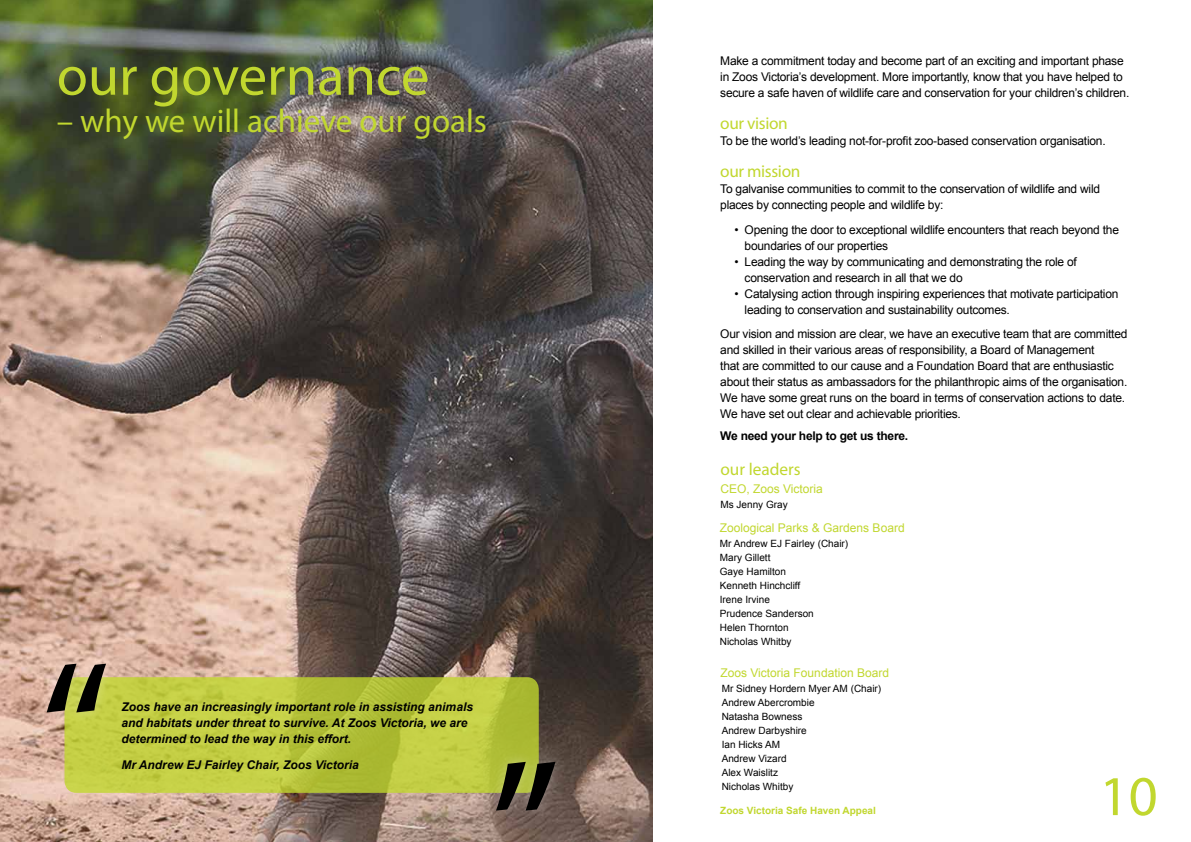
<style>
.page{position:relative;width:1191px;height:842px;background:#fff}
.page>*{position:absolute;margin:0;border:0;box-sizing:border-box;transform-origin:0 0}
.t1{font:200px "Myriad Pro";color:#000}
.t2{font:56.6px "Myriad Pro";color:#c1d72f}
.t3{font:33px "Myriad Pro";color:#c1d72f}
.t4{font:17.3px "Myriad Pro";letter-spacing:-.02em;color:#c1d72f}
.t5{font:17.3px "Myriad Pro";color:#c1d72f}
.t6{font:12px/16px "Arial";letter-spacing:-.02em;color:#000}
.t7{font:italic 700 12px/16px "Arial";color:#000}
.t8{font:12px "Arial";color:#c1d72f}
.t9{font:700 12px "Arial";letter-spacing:-.02em;color:#000}
.t10{font:10px/14px "Arial";color:#000}
.t11{font:700 10px "Arial";color:#c1d72f}
</style>
<div class="page">
<img style="left:0;top:0;width:652px;height:842px">
<svg style="left:64px;top:677px;width:475px;height:116px;background:#bcc840"></svg>
<div style="left:36px;top:653px;width:80px;height:71px;background:#fff;opacity:.33"></div>
<div style="left:486px;top:750px;width:80px;height:71px;background:#fff;opacity:.33"></div>
<h2 class="t2" style="left:57px;top:41px;width:374px">our governance</h2>
<h3 class="t3" style="left:57px;top:100px;width:432px">– why we will achieve our goals</h3>
<h1 class="t1" style="left:40px;top:612px;width:72px">“</h1>
<p class="t7" style="left:121px;top:699px;width:353px">Zoos have an increasingly important role in assisting animals and habitats under threat to survive. At Zoos Victoria, we are determined to lead the way in this effort.</p>
<p class="t7" style="left:121px;top:757px;width:239px">Mr Andrew EJ Fairley Chair, Zoos Victoria</p>
<h1 class="t1" style="left:562px;top:863px;width:72px;rotate:-180deg">“</h1>
<p class="t6" style="left:720px;top:53px;width:410px">Make a commitment today and become part of an exciting and important phase in Zoos Victoria’s development. More importantly, know that you have helped to secure a safe haven of wildlife care and conservation for your children’s children.</p>
<h3 class="t4" style="left:720px;top:113px;width:69px">our vision</h3>
<p class="t6" style="left:720px;top:133px;width:387px">To be the world’s leading not-for-profit zoo-based conservation organisation.</p>
<h3 class="t4" style="left:720px;top:161px;width:82px">our mission</h3>
<p class="t6" style="left:720px;top:181px;width:381px">To galvanise communities to commit to the conservation of wildlife and wild places by connecting people and wildlife by:</p>
<p class="t6" style="left:744px;top:222px;width:376px;text-indent:-10px">• Opening the door to exceptional wildlife encounters that reach beyond the boundaries of our properties</p>
<p class="t6" style="left:744px;top:254px;width:334px;text-indent:-10px">• Leading the way by communicating and demonstrating the role of conservation and research in all that we do</p>
<p class="t6" style="left:744px;top:286px;width:375px;text-indent:-10px">• Catalysing action through inspiring experiences that motivate participation leading to conservation and sustainability outcomes.</p>
<p class="t6" style="left:720px;top:326px;width:409px">Our vision and mission are clear, we have an executive team that are committed and skilled in their various areas of responsibility, a Board of Management<br>that are committed to our cause and a Foundation Board that are enthusiastic about their status as ambassadors for the philanthropic aims of the organisation.<br>We have some great runs on the board in terms of conservation actions to date.<br>We have set out clear and achievable priorities.</p>
<p class="t9" style="left:720px;top:428px;width:189px">We need your help to get us there.</p>
<h3 class="t5" style="left:720px;top:458px;width:82px">our leaders</h3>
<p class="t8" style="left:720px;top:481px;width:104px">CEO, Zoos Victoria</p>
<p class="t10" style="left:720px;top:497px;width:69px">Ms Jenny Gray</p>
<p class="t8" style="left:720px;top:520px;width:186px">Zoological Parks &amp; Gardens Board</p>
<p class="t10" style="left:720px;top:537px;width:130px">Mr Andrew EJ Fairley (Chair)<br>Mary Gillett<br>Gaye Hamilton<br>Kenneth Hinchcliff<br>Irene Irvine<br>Prudence Sanderson<br>Helen Thornton<br>Nicholas Whitby</p>
<p class="t8" style="left:720px;top:665px;width:170px">Zoos Victoria Foundation Board</p>
<p class="t10" style="left:721px;top:682px;width:161px">Mr Sidney Hordern Myer AM (Chair)<br>Andrew Abercrombie<br>Natasha Bowness<br>Andrew Darbyshire<br>Ian Hicks AM<br>Andrew Vizard<br>Alex Waislitz<br>Nicholas Whitby</p>
<p class="t11" style="left:720px;top:804px;width:157px">Zoos Victoria Safe Haven Appeal</p>
<h2 class="t2" style="left:1099px;top:761px;width:60px">10</h2>
</div>
